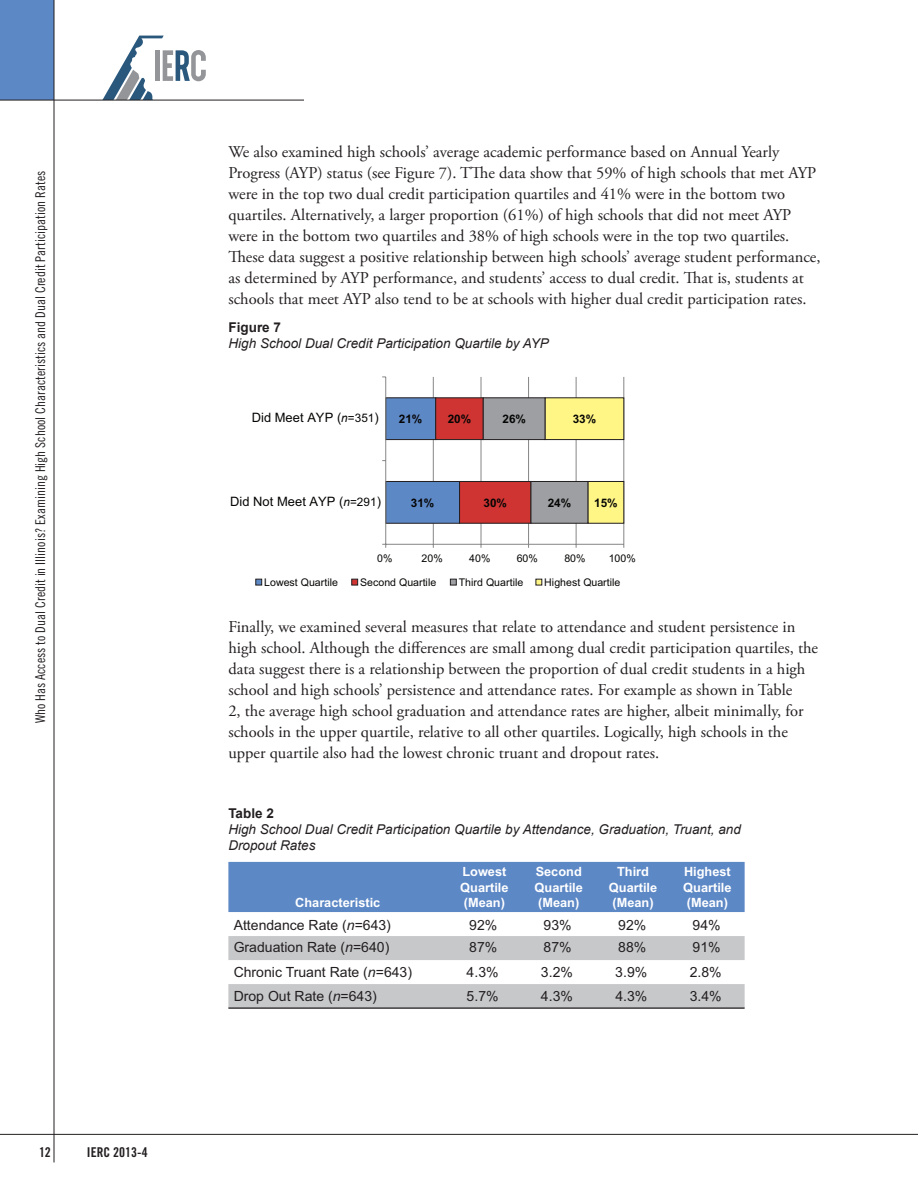
<style>
.page{position:relative;width:918px;height:1188px;background:#fff}
.page>*{position:absolute;margin:0;border:0;box-sizing:border-box;transform-origin:0 0}
.Body_Text{font:16.5px/21px "Adobe Garamond Pro";color:#231f20}
.t1{font:14.1px "Arial";color:#231f20}
.Tables_-_title{font:italic 13.5px/16.2px "Arial";color:#231f20}
.t2{font:13.5px "Trade Gothic LT Std Cn 18";color:#231f20}
.tables{font:700 13.5px "Arial";color:#231f20}
.t3{font:13.5px "Trade Gothic LT Std Bd Cn 20";color:#231f20}
.t4{font:12.9px "Arial";color:#050504}
.t5{font:700 12.75px/15.3px "Arial";color:#fff;text-align:justify}
.t6{font:700 11.7px "Arial";color:#050504}
.t7{font:10.65px "Arial";color:#050504}
.s1{font-style:italic;font-size:11.7px}
.s2{font-size:11.7px}
.s3{font-style:italic}
</style>
<div class="page">
<div style="left:0;top:0;width:54px;height:100px;background:#5d88c6"></div>
<hr style="left:0;top:1134px;width:918px;height:1px;background:#231f20">
<hr style="left:54px;top:0;width:1px;height:1162px;background:#231f20">
<svg style="left:102px;top:36px;width:104px;height:64px"></svg>
<hr style="left:0;top:100px;width:304px;height:1px;background:#231f20">
<hr style="left:624px;top:377px;width:1px;height:167px;background:#878686">
<hr style="left:576px;top:377px;width:1px;height:167px;background:#878686">
<hr style="left:528px;top:377px;width:1px;height:167px;background:#878686">
<hr style="left:481px;top:377px;width:1px;height:167px;background:#878686">
<hr style="left:433px;top:377px;width:1px;height:167px;background:#878686">
<hr style="left:386px;top:544px;width:238px;height:1px;background:#878686">
<hr style="left:385px;top:377px;width:1px;height:167px;background:#878686">
<svg style="left:382px;top:397px;width:242px;height:127px"></svg>
<svg style="left:255px;top:579px;width:7px;height:6px"></svg>
<svg style="left:351px;top:579px;width:7px;height:6px"></svg>
<svg style="left:450px;top:579px;width:7px;height:6px"></svg>
<svg style="left:536px;top:579px;width:6px;height:6px"></svg>
<div style="left:228px;top:862px;width:517px;height:50px;background:#5d88c6"></div>
<svg style="left:228px;top:936px;width:517px;height:71px"></svg>
<hr style="left:228px;top:1007px;width:219px;height:2px;background:#231f20">
<hr style="left:447px;top:1007px;width:75px;height:2px;background:#231f20">
<hr style="left:522px;top:1007px;width:74px;height:2px;background:#231f20">
<hr style="left:596px;top:1007px;width:74px;height:2px;background:#231f20">
<hr style="left:670px;top:1007px;width:75px;height:2px;background:#231f20">
<p class="t2" style="left:32px;top:723px;width:554px;rotate:-90deg">Who Has Access to Dual Credit in Illinois? Examining High School Characteristics and Dual Credit Participation Rates</p>
<p class="t3" style="left:39px;top:1144px;width:13px">12</p>
<p class="t3" style="left:87px;top:1144px;width:62px">IERC 2013-4</p>
<p class="Body_Text" style="left:228px;top:142px;width:594px">We also examined high schools’ average academic performance based on Annual Yearly Progress (AYP) status (see Figure 7). TThe data show that 59% of high schools that met AYP were in the top two dual credit participation quartiles and 41% were in the bottom two quartiles. Alternatively, a larger proportion (61%) of high schools that did not meet AYP were in the bottom two quartiles and 38% of high schools were in the top two quartiles.<br>These data suggest a positive relationship between high schools’ average student performance, as determined by AYP performance, and students’ access to dual credit. That is, students at schools that meet AYP also tend to be at schools with higher dual credit participation rates.</p>
<p class="tables" style="left:229px;top:318px;width:54px">Figure 7</p>
<p class="Tables_-_title" style="left:229px;top:335px;width:322px">High School Dual Credit Participation Quartile by AYP</p>
<p class="t4" style="left:252px;top:409px;width:128px">Did Meet AYP (<span class="s1">n</span><span class="s2">=351</span>)</p>
<p class="t6" style="left:399px;top:411px;width:25px">21%</p>
<p class="t6" style="left:448px;top:411px;width:25px">20%</p>
<p class="t6" style="left:503px;top:411px;width:25px">26%</p>
<p class="t6" style="left:573px;top:411px;width:25px">33%</p>
<p class="t4" style="left:230px;top:493px;width:152px">Did Not Meet AYP (<span class="s1">n</span><span class="s2">=291</span>)</p>
<p class="t6" style="left:411px;top:495px;width:25px">31%</p>
<p class="t6" style="left:484px;top:495px;width:25px">30%</p>
<p class="t6" style="left:548px;top:495px;width:25px">24%</p>
<p class="t6" style="left:594px;top:495px;width:25px">15%</p>
<p class="t7" style="left:377px;top:551px;width:17px">0%</p>
<p class="t7" style="left:422px;top:551px;width:23px">20%</p>
<p class="t7" style="left:469px;top:551px;width:23px">40%</p>
<p class="t7" style="left:517px;top:551px;width:23px">60%</p>
<p class="t7" style="left:564px;top:551px;width:23px">80%</p>
<p class="t7" style="left:609px;top:551px;width:29px">100%</p>
<p class="t7" style="left:264px;top:575px;width:75px">Lowest Quartile</p>
<p class="t7" style="left:360px;top:575px;width:78px">Second Quartile</p>
<p class="t7" style="left:459px;top:575px;width:66px">Third Quartile</p>
<p class="t7" style="left:544px;top:575px;width:77px">Highest Quartile</p>
<p class="Body_Text" style="left:228px;top:617px;width:591px">Finally, we examined several measures that relate to attendance and student persistence in high school. Although the differences are small among dual credit participation quartiles, the data suggest there is a relationship between the proportion of dual credit students in a high school and high schools’ persistence and attendance rates. For example as shown in Table<br>2, the average high school graduation and attendance rates are higher, albeit minimally, for schools in the upper quartile, relative to all other quartiles. Logically, high schools in the upper quartile also had the lowest chronic truant and dropout rates.</p>
<p class="tables" style="left:228px;top:804px;width:47px">Table 2</p>
<p class="Tables_-_title" style="left:228px;top:821px;width:514px">High School Dual Credit Participation Quartile by Attendance, Graduation, Truant, and<br>Dropout Rates</p>
<p class="t5" style="left:295px;top:895px;width:87px">Characteristic</p>
<p class="t5" style="left:460px;top:865px;width:50px;text-align:left">Lowest<br>Quartile (Mean)</p>
<p class="t5" style="left:535px;top:865px;width:50px">Second Quartile (Mean)</p>
<p class="t5" style="left:609px;top:865px;width:50px;text-align:center">Third<br>Quartile (Mean)</p>
<p class="t5" style="left:683px;top:865px;width:50px">Highest Quartile (Mean)</p>
<p class="t1" style="left:234px;top:916px;width:159px">Attendance Rate (<span class="s3">n</span>=643)</p>
<p class="t1" style="left:469px;top:916px;width:30px">92%</p>
<p class="t1" style="left:544px;top:916px;width:30px">93%</p>
<p class="t1" style="left:618px;top:916px;width:30px">92%</p>
<p class="t1" style="left:693px;top:916px;width:30px">94%</p>
<p class="t1" style="left:234px;top:938px;width:157px">Graduation Rate (<span class="s3">n</span>=640)</p>
<p class="t1" style="left:469px;top:938px;width:30px">87%</p>
<p class="t1" style="left:544px;top:938px;width:30px">87%</p>
<p class="t1" style="left:618px;top:938px;width:30px">88%</p>
<p class="t1" style="left:693px;top:938px;width:30px">91%</p>
<p class="t1" style="left:234px;top:963px;width:180px">Chronic Truant Rate (<span class="s3">n</span>=643)</p>
<p class="t1" style="left:467px;top:963px;width:34px">4.3%</p>
<p class="t1" style="left:541px;top:963px;width:34px">3.2%</p>
<p class="t1" style="left:615px;top:963px;width:34px">3.9%</p>
<p class="t1" style="left:690px;top:963px;width:34px">2.8%</p>
<p class="t1" style="left:234px;top:987px;width:145px">Drop Out Rate (<span class="s3">n</span>=643)</p>
<p class="t1" style="left:467px;top:987px;width:34px">5.7%</p>
<p class="t1" style="left:541px;top:987px;width:34px">4.3%</p>
<p class="t1" style="left:615px;top:987px;width:34px">4.3%</p>
<p class="t1" style="left:690px;top:987px;width:34px">3.4%</p>
</div>
